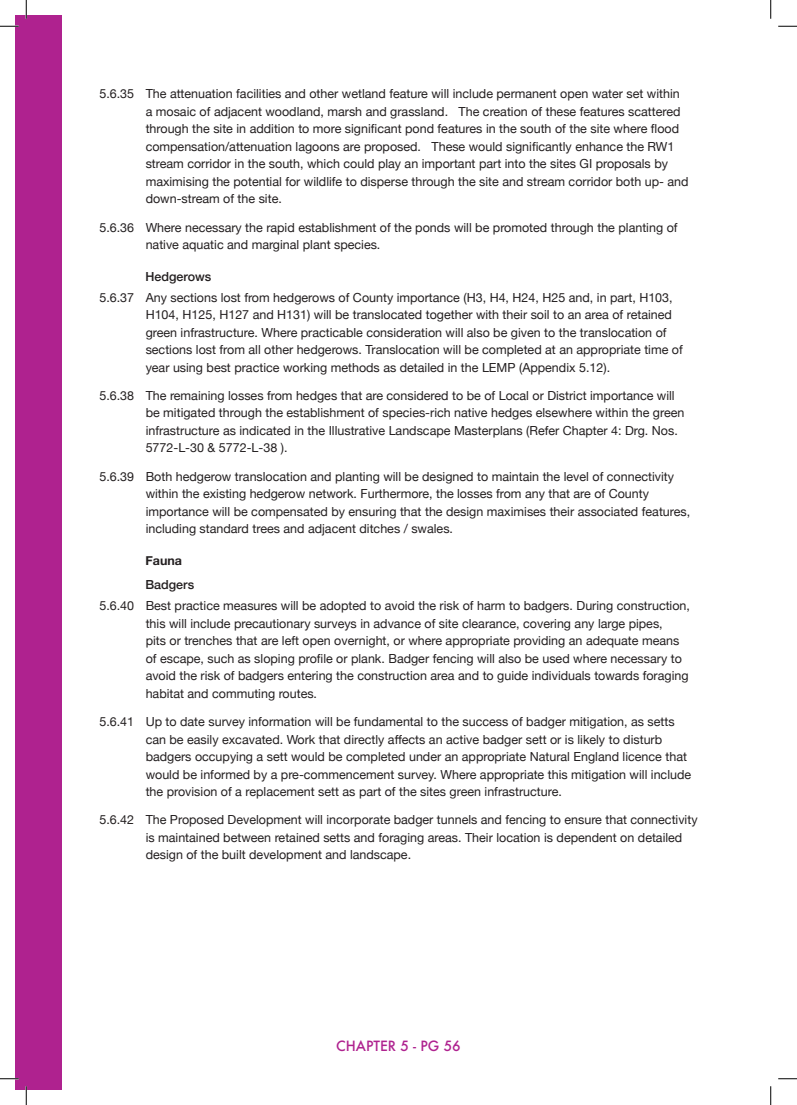
<style>
.page{position:relative;width:797px;height:1105px;background:#fff}
.page>*{position:absolute;margin:0;border:0;box-sizing:border-box;transform-origin:0 0}
.t1{font:500 13.75px "Futura";color:#af228f}
.t2{font:12.5px/17.5px "Helvetica Neue";color:#231f20}
.SUB_HEAD{font:500 12.5px "Helvetica Neue";color:#231f20}
.BOLD_TITLES{font:700 12.5px "Helvetica Neue";color:#231f20}
</style>
<div class="page">
<div style="left:16px;top:16px;width:46px;height:1073px;background:#af228f"></div>
<svg style="left:0;top:25px;width:19px;height:2px"></svg>
<svg style="left:778px;top:25px;width:19px;height:2px"></svg>
<svg style="left:0;top:1078px;width:19px;height:1px"></svg>
<svg style="left:778px;top:1078px;width:19px;height:1px"></svg>
<svg style="left:25px;top:0;width:2px;height:19px"></svg>
<svg style="left:25px;top:1086px;width:2px;height:19px"></svg>
<svg style="left:770px;top:0;width:1px;height:19px"></svg>
<svg style="left:770px;top:1086px;width:1px;height:19px"></svg>
<p class="t2" style="left:146px;top:86px;width:544px;text-indent:-46px">5.6.35 The attenuation facilities and other wetland feature will include permanent open water set within a mosaic of adjacent woodland, marsh and grassland. The creation of these features scattered through the site in addition to more significant pond features in the south of the site where flood compensation/attenuation lagoons are proposed. These would significantly enhance the RW1 stream corridor in the south, which could play an important part into the sites GI proposals by maximising the potential for wildlife to disperse through the site and stream corridor both up- and down-stream of the site.</p>
<p class="t2" style="left:146px;top:219px;width:533px;text-indent:-46px">5.6.36 Where necessary the rapid establishment of the ponds will be promoted through the planting of native aquatic and marginal plant species.</p>
<p class="SUB_HEAD" style="left:145px;top:266px;width:67px">Hedgerows</p>
<p class="t2" style="left:146px;top:289px;width:538px;text-indent:-46px">5.6.37 Any sections lost from hedgerows of County importance (H3, H4, H24, H25 and, in part, H103, H104, H125, H127 and H131) will be translocated together with their soil to an area of retained green infrastructure. Where practicable consideration will also be given to the translocation of sections lost from all other hedgerows. Translocation will be completed at an appropriate time of year using best practice working methods as detailed in the LEMP (Appendix 5.12).</p>
<p class="t2" style="left:146px;top:387px;width:540px;text-indent:-46px">5.6.38 The remaining losses from hedges that are considered to be of Local or District importance will be mitigated through the establishment of species-rich native hedges elsewhere within the green infrastructure as indicated in the Illustrative Landscape Masterplans (Refer Chapter 4: Drg. Nos.<br>5772-L-30 &amp; 5772-L-38 ).</p>
<p class="t2" style="left:146px;top:468px;width:546px;text-indent:-46px">5.6.39 Both hedgerow translocation and planting will be designed to maintain the level of connectivity within the existing hedgerow network. Furthermore, the losses from any that are of County importance will be compensated by ensuring that the design maximises their associated features, including standard trees and adjacent ditches / swales.</p>
<p class="BOLD_TITLES" style="left:145px;top:550px;width:38px">Fauna</p>
<p class="SUB_HEAD" style="left:145px;top:575px;width:50px">Badgers</p>
<p class="t2" style="left:146px;top:598px;width:546px;text-indent:-46px">5.6.40 Best practice measures will be adopted to avoid the risk of harm to badgers. During construction, this will include precautionary surveys in advance of site clearance, covering any large pipes,<br>pits or trenches that are left open overnight, or where appropriate providing an adequate means of escape, such as sloping profile or plank. Badger fencing will also be used where necessary to avoid the risk of badgers entering the construction area and to guide individuals towards foraging habitat and commuting routes.</p>
<p class="t2" style="left:146px;top:713px;width:547px;text-indent:-46px">5.6.41 Up to date survey information will be fundamental to the success of badger mitigation, as setts can be easily excavated. Work that directly affects an active badger sett or is likely to disturb badgers occupying a sett would be completed under an appropriate Natural England licence that would be informed by a pre-commencement survey. Where appropriate this mitigation will include the provision of a replacement sett as part of the sites green infrastructure.</p>
<p class="t2" style="left:146px;top:812px;width:553px;text-indent:-46px">5.6.42 The Proposed Development will incorporate badger tunnels and fencing to ensure that connectivity is maintained between retained setts and foraging areas. Their location is dependent on detailed design of the built development and landscape.</p>
<p class="t1" style="left:336px;top:1037px;width:126px">CHAPTER 5 - PG 56</p>
</div>
